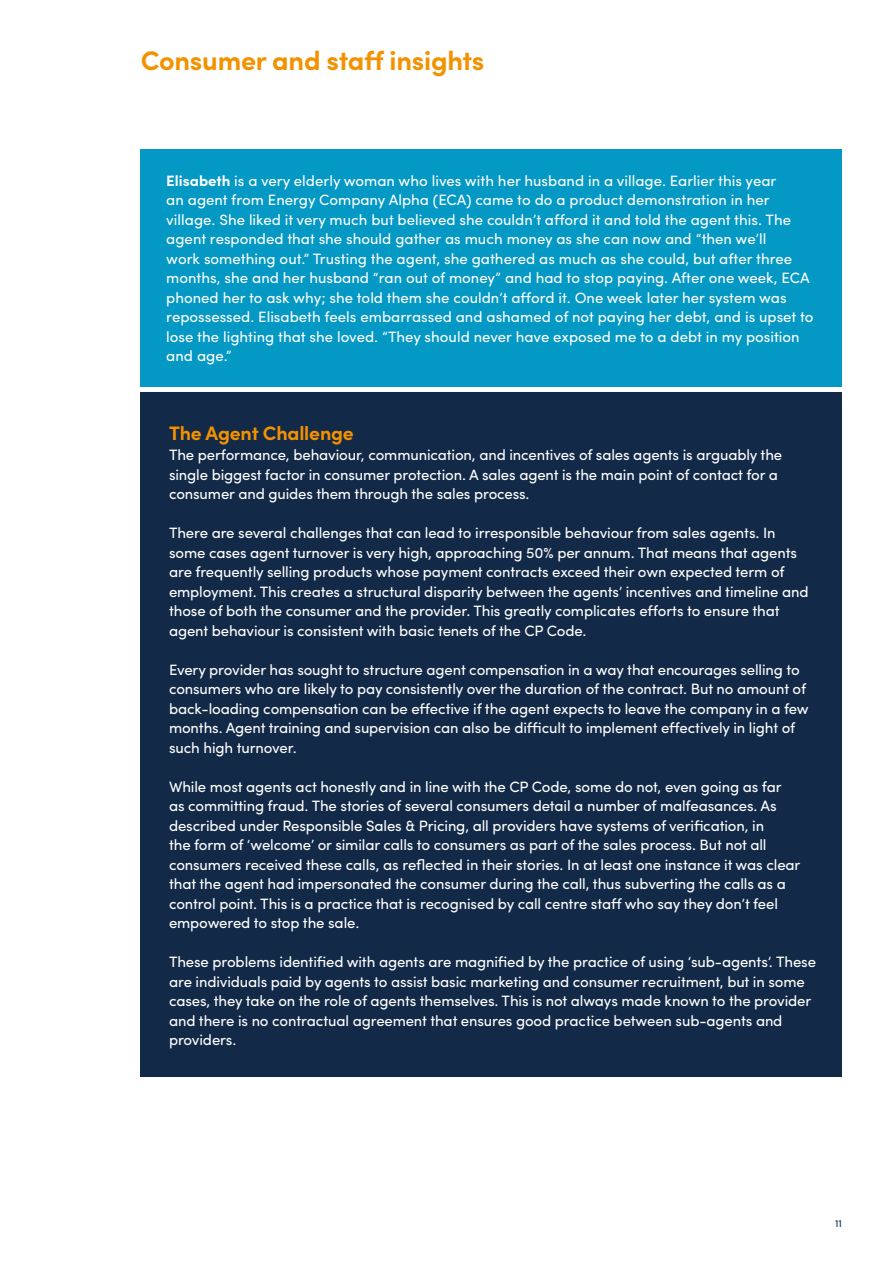
<style>
.page{position:relative;width:893px;height:1263px;background:#fff}
.page>*{position:absolute;margin:0;border:0;box-sizing:border-box;transform-origin:0 0}
.t1{font:700 27px "Sofia Pro";letter-spacing:-.01em;color:#f39200}
.t2{font:700 19.5px "Sofia Pro";letter-spacing:-.01em;color:#f39200}
.t3{font:15px/19.5px "Sofia Pro";letter-spacing:-.01em;color:#fff}
.t4{font:10.5px "Sofia Pro";color:#122948}
.s1{font-weight:700}
</style>
<div class="page">
<div style="left:141px;top:149px;width:701px;height:238px;background:#0498c5"></div>
<div style="left:141px;top:392px;width:701px;height:685px;background:#122948"></div>
<h1 class="t1" style="left:141px;top:40px;width:345px">Consumer and staff insights</h1>
<p class="t3" style="left:166px;top:170px;width:649px"><span class="s1">Elisabeth</span> is a very elderly woman who lives with her husband in a village. Earlier this year<br>an agent from Energy Company Alpha (ECA) came to do a product demonstration in her village. She liked it very much but believed she couldn’t afford it and told the agent this. The agent responded that she should gather as much money as she can now and “then we’ll<br>work something out.” Trusting the agent, she gathered as much as she could, but after three months, she and her husband “ran out of money” and had to stop paying. After one week, ECA phoned her to ask why; she told them she couldn’t afford it. One week later her system was repossessed. Elisabeth feels embarrassed and ashamed of not paying her debt, and is upset to lose the lighting that she loved. “They should never have exposed me to a debt in my position and age.”</p>
<h2 class="t2" style="left:169px;top:419px;width:186px">The Agent Challenge</h2>
<p class="t3" style="left:169px;top:444px;width:615px">The performance, behaviour, communication, and incentives of sales agents is arguably the single biggest factor in consumer protection. A sales agent is the main point of contact for a consumer and guides them through the sales process.</p>
<p class="t3" style="left:169px;top:522px;width:641px">There are several challenges that can lead to irresponsible behaviour from sales agents. In some cases agent turnover is very high, approaching 50% per annum. That means that agents are frequently selling products whose payment contracts exceed their own expected term of employment. This creates a structural disparity between the agents’ incentives and timeline and those of both the consumer and the provider. This greatly complicates efforts to ensure that agent behaviour is consistent with basic tenets of the CP Code.</p>
<p class="t3" style="left:169px;top:658px;width:641px">Every provider has sought to structure agent compensation in a way that encourages selling to consumers who are likely to pay consistently over the duration of the contract. But no amount of back-loading compensation can be effective if the agent expects to leave the company in a few months. Agent training and supervision can also be difficult to implement effectively in light of such high turnover.</p>
<p class="t3" style="left:169px;top:775px;width:633px">While most agents act honestly and in line with the CP Code, some do not, even going as far as committing fraud. The stories of several consumers detail a number of malfeasances. As described under Responsible Sales &amp; Pricing, all providers have systems of verification, in<br>the form of ‘welcome’ or similar calls to consumers as part of the sales process. But not all consumers received these calls, as reflected in their stories. In at least one instance it was clear that the agent had impersonated the consumer during the call, thus subverting the calls as a control point. This is a practice that is recognised by call centre staff who say they don’t feel empowered to stop the sale.</p>
<p class="t3" style="left:169px;top:951px;width:648px">These problems identified with agents are magnified by the practice of using ‘sub-agents’. These are individuals paid by agents to assist basic marketing and consumer recruitment, but in some cases, they take on the role of agents themselves. This is not always made known to the provider and there is no contractual agreement that ensures good practice between sub-agents and providers.</p>
<p class="t4" style="left:835px;top:1216px;width:8px">11</p>
</div>
